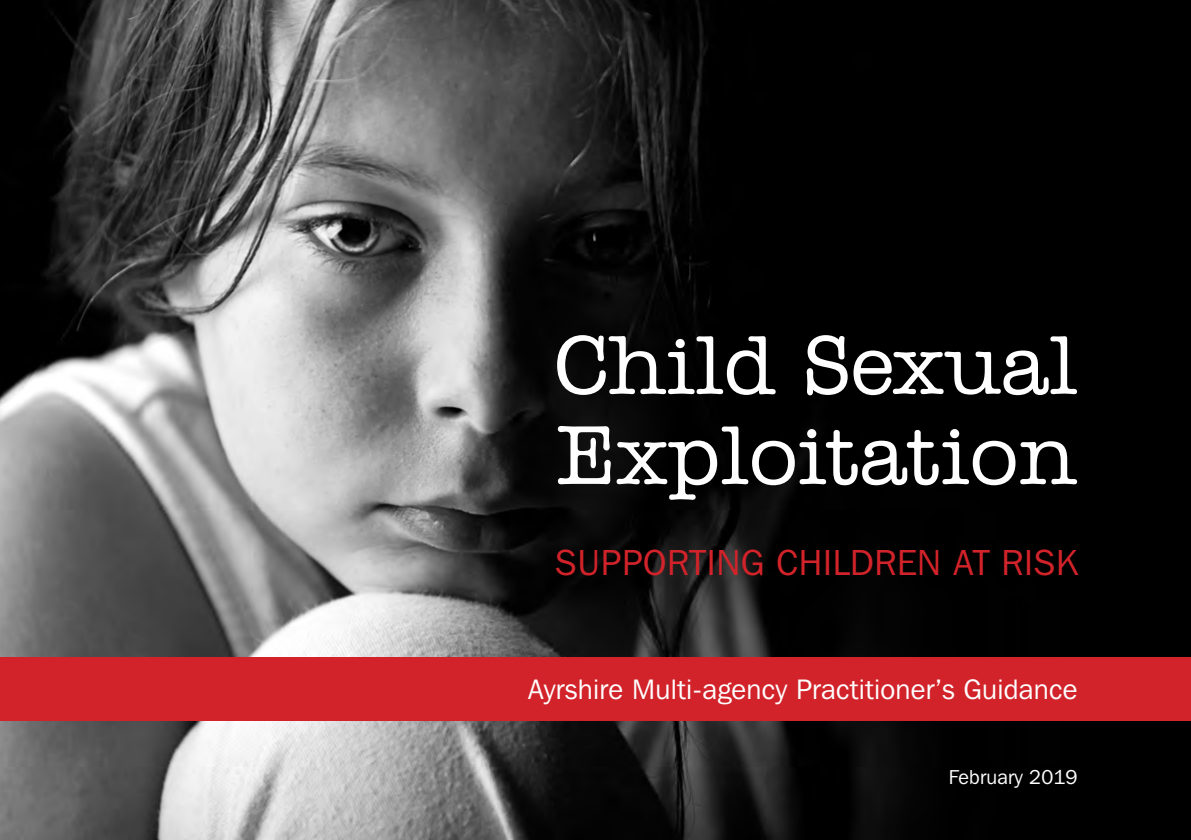
<style>
.page{position:relative;width:1191px;height:840px;background:#fff}
.page>*{position:absolute;margin:0;border:0;box-sizing:border-box;transform-origin:0 0}
.t1{font:500 86px/90px "Amer Typewriter IT Cby BT";color:#fff}
.t2{font:36px "Franklin Gothic IT Cby BT";letter-spacing:.02em;color:#d2232a}
.t3{font:28px "Franklin Gothic IT Cby BT";letter-spacing:.01em;color:#fff}
.t4{font:20px "Franklin Gothic IT Cby BT";letter-spacing:.01em;color:#fff}
</style>
<div class="page">
<img style="left:0;top:0;width:1191px;height:839px">
<div style="left:0;top:657px;width:1191px;height:63px;background:#d2232a"></div>
<h1 class="t1" style="left:553px;top:318px;width:525px">Child Sexual<br>Exploitation</h1>
<p class="t2" style="left:555px;top:540px;width:524px">SUPPORTING CHILDREN AT RISK</p>
<p class="t3" style="left:528px;top:672px;width:551px">Ayrshire Multi-agency Practitioner’s Guidance</p>
<p class="t4" style="left:948px;top:764px;width:130px">February 2019</p>
</div>
